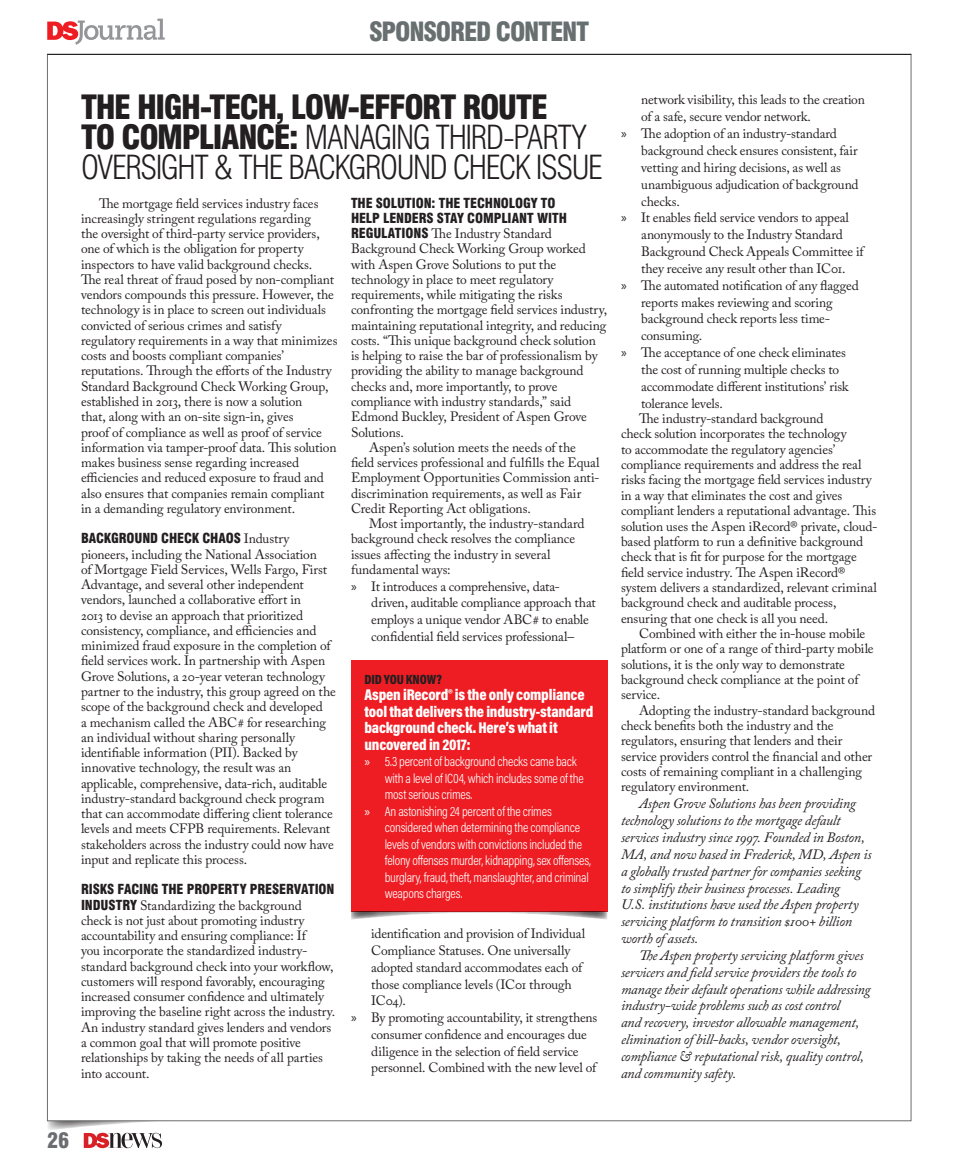
<style>
.page{position:relative;width:972px;height:1175px;background:#fff}
.page>*{position:absolute;margin:0;border:0;box-sizing:border-box;transform-origin:0 0}
.Body_Copy-RR{font:300 condensed 32.7px/29.7px "Swiss 721 BT";letter-spacing:-.045em;color:#231f20}
.Body_Copy-RR-2{font:900 condensed 25.8px "Swiss 721 BT";letter-spacing:-.05em;color:#686f71}
.t1{font:900 condensed 21px "Swiss 721 BT";color:#6c6d70}
.Body_Copy-RR-3{font:900 15.75px/16.5px "Acumin Pro Cond";letter-spacing:-.01em;color:#fff}
.Body_Copy-RR-4{font:italic 14.25px/16.8px "Adobe Caslon Pro";letter-spacing:-.015em;color:#231f20}
.Body_Copy-RR-5{font:13.5px/15.3px "Adobe Caslon Pro";letter-spacing:-.01em;color:#231f20}
.t2{font:300 13.5px/16.5px "Acumin Pro Cond";letter-spacing:-.015em;color:#fff}
.Body_Copy-RR-6{font:900 13.5px "Acumin Pro Cond";letter-spacing:-.01em;color:#231f20}
.s1{font-weight:900}
.s2{font-family:"Swiss 721 BT";font-weight:900;font-stretch:condensed}
.s3{font-family:"Myriad Pro"}
.s4{font-family:"Myriad Pro";font-weight:400}
</style>
<div class="page">
<div style="left:47px;top:54px;width:864px;height:1066px;background:#fff;border:1px solid #6c6d70"></div>
<hr style="left:47px;top:54px;width:864px;height:1px;background:#231f20">
<svg style="left:47px;top:19px;width:118px;height:26px"></svg>
<svg style="left:47px;top:1047px;width:432px;height:101px"></svg>
<div style="left:351px;top:660px;width:257px;height:252px;background:#ee1d23"></div>
<svg style="left:351px;top:912px;width:257px;height:7px"></svg>
<p class="Body_Copy-RR-2" style="left:369px;top:16px;width:221px">SPONSORED CONTENT</p>
<p class="Body_Copy-RR" style="left:81px;top:93px;width:523px"><span class="s1">THE HIGH-TECH, LOW-EFFORT ROUTE<br>TO COMPLIANCE:</span> MANAGING THIRD-PARTY<br>OVERSIGHT &amp; THE BACKGROUND CHECK ISSUE</p>
<p class="Body_Copy-RR-5" style="left:81px;top:195px;width:258px;text-indent:18px">The mortgage field services industry faces increasingly stringent regulations regarding<br>the oversight of third-party service providers, one of which is the obligation for property inspectors to have valid background checks.<br>The real threat of fraud posed by non-compliant vendors compounds this pressure. However, the technology is in place to screen out individuals convicted of serious crimes and satisfy regulatory requirements in a way that minimizes costs and boosts compliant companies’ reputations. Through the efforts of the Industry Standard Background Check Working Group, established in 2013, there is now a solution<br>that, along with an on-site sign-in, gives<br>proof of compliance as well as proof of service information via tamper-proof data. This solution makes business sense regarding increased efficiencies and reduced exposure to fraud and also ensures that companies remain compliant in a demanding regulatory environment.</p>
<p class="Body_Copy-RR-5" style="left:81px;top:531px;width:256px"><span class="s2">BACKGROUND CHECK CHAOS</span> Industry pioneers, including the National Association<br>of Mortgage Field Services, Wells Fargo, First Advantage, and several other independent vendors, launched a collaborative effort in<br>2013 to devise an approach that prioritized consistency, compliance, and efficiencies and minimized fraud exposure in the completion of field services work. In partnership with Aspen Grove Solutions, a 20-year veteran technology partner to the industry, this group agreed on the scope of the background check and developed<br>a mechanism called the ABC# for researching an individual without sharing personally identifiable information (PII). Backed by innovative technology, the result was an applicable, comprehensive, data-rich, auditable industry-standard background check program that can accommodate differing client tolerance levels and meets CFPB requirements. Relevant stakeholders across the industry could now have input and replicate this process.</p>
<p class="Body_Copy-RR-5" style="left:81px;top:882px;width:256px"><span class="s2">RISKS FACING THE PROPERTY PRESERVATION INDUSTRY</span> Standardizing the background check is not just about promoting industry accountability and ensuring compliance: If<br>you incorporate the standardized industry&shy;standard background check into your workflow, customers will respond favorably, encouraging increased consumer confidence and ultimately improving the baseline right across the industry.<br>An industry standard gives lenders and vendors a common goal that will promote positive relationships by taking the needs of all parties into account.</p>
<p class="Body_Copy-RR-5" style="left:351px;top:195px;width:258px"><span class="s2">THE SOLUTION: THE TECHNOLOGY TO<br>HELP LENDERS STAY COMPLIANT WITH REGULATIONS</span> The Industry Standard Background Check Working Group worked with Aspen Grove Solutions to put the technology in place to meet regulatory requirements, while mitigating the risks confronting the mortgage field services industry, maintaining reputational integrity, and reducing costs. “This unique background check solution is helping to raise the bar of professionalism by providing the ability to manage background checks and, more importantly, to prove compliance with industry standards,” said Edmond Buckley, President of Aspen Grove Solutions.</p>
<p class="Body_Copy-RR-5" style="left:351px;top:439px;width:250px;text-indent:18px">Aspen’s solution meets the needs of the field services professional and fulfills the Equal Employment Opportunities Commission anti&shy;discrimination requirements, as well as Fair Credit Reporting Act obligations.</p>
<p class="Body_Copy-RR-5" style="left:351px;top:516px;width:235px;text-indent:18px">Most importantly, the industry-standard background check resolves the compliance issues affecting the industry in several fundamental ways:</p>
<p class="Body_Copy-RR-5" style="left:371px;top:577px;width:226px;line-height:16.8px;text-indent:-20px"><span class="s3">»</span> It introduces a comprehensive, data&shy;driven, auditable compliance approach that employs a unique vendor ABC# to enable confidential field services professional–</p>
<p class="Body_Copy-RR-6" style="left:364px;top:670px;width:79px">DID YOU KNOW?</p>
<p class="Body_Copy-RR-3" style="left:364px;top:686px;width:230px">Aspen iRecord® is the only compliance tool that delivers the industry-standard background check. Here’s what it uncovered in 2017:</p>
<p class="t2" style="left:385px;top:753px;width:200px;text-indent:-20px"><span class="s4">»</span> 5.3 percent of background checks came back with a level of IC04, which includes some of the most serious crimes.</p>
<p class="t2" style="left:385px;top:802px;width:208px;text-indent:-20px"><span class="s4">»</span> An astonishing 24 percent of the crimes considered when determining the compliance levels of vendors with convictions included the felony offenses murder, kidnapping, sex offenses, burglary, fraud, theft, manslaughter, and criminal weapons charges.</p>
<p class="Body_Copy-RR-5" style="left:371px;top:925px;width:215px;line-height:16.8px">identification and provision of Individual Compliance Statuses. One universally adopted standard accommodates each of those compliance levels (IC01 through IC04).</p>
<p class="Body_Copy-RR-5" style="left:371px;top:1009px;width:228px;line-height:16.8px;text-indent:-20px"><span class="s3">»</span> By promoting accountability, it strengthens consumer confidence and encourages due diligence in the selection of field service personnel. Combined with the new level of</p>
<p class="Body_Copy-RR-5" style="left:641px;top:91px;width:225px;line-height:16.8px">network visibility, this leads to the creation of a safe, secure vendor network.</p>
<p class="Body_Copy-RR-5" style="left:641px;top:125px;width:219px;line-height:16.8px;text-indent:-20px"><span class="s3">»</span> The adoption of an industry-standard background check ensures consistent, fair vetting and hiring decisions, as well as unambiguous adjudication of background checks.</p>
<p class="Body_Copy-RR-5" style="left:641px;top:209px;width:224px;line-height:16.8px;text-indent:-20px"><span class="s3">»</span> It enables field service vendors to appeal anonymously to the Industry Standard Background Check Appeals Committee if they receive any result other than IC01.</p>
<p class="Body_Copy-RR-5" style="left:641px;top:277px;width:219px;line-height:16.8px;text-indent:-20px"><span class="s3">»</span> The automated notification of any flagged reports makes reviewing and scoring background check reports less time&shy;consuming.</p>
<p class="Body_Copy-RR-5" style="left:641px;top:344px;width:209px;line-height:16.8px;text-indent:-20px"><span class="s3">»</span> The acceptance of one check eliminates the cost of running multiple checks to accommodate different institutions’ risk tolerance levels.</p>
<p class="Body_Copy-RR-5" style="left:621px;top:411px;width:258px;text-indent:18px">The industry-standard background<br>check solution incorporates the technology<br>to accommodate the regulatory agencies’ compliance requirements and address the real risks facing the mortgage field services industry in a way that eliminates the cost and gives compliant lenders a reputational advantage. This solution uses the Aspen iRecord® private, cloud&shy;based platform to run a definitive background check that is fit for purpose for the mortgage field service industry. The Aspen iRecord® system delivers a standardized, relevant criminal background check and auditable process, ensuring that one check is all you need.</p>
<p class="Body_Copy-RR-5" style="left:621px;top:625px;width:254px;text-indent:18px">Combined with either the in-house mobile platform or one of a range of third-party mobile solutions, it is the only way to demonstrate background check compliance at the point of service.</p>
<p class="Body_Copy-RR-5" style="left:621px;top:702px;width:256px;text-indent:18px">Adopting the industry-standard background check benefits both the industry and the regulators, ensuring that lenders and their service providers control the financial and other costs of remaining compliant in a challenging regulatory environment.</p>
<p class="Body_Copy-RR-4" style="left:621px;top:795px;width:252px;text-indent:18px">Aspen Grove Solutions has been providing technology solutions to the mortgage default services industry since 1997. Founded in Boston, MA, and now based in Frederick, MD, Aspen is a globally trusted partner for companies seeking to simplify their business processes. Leading<br>U.S. institutions have used the Aspen property servicing platform to transition $100+ billion worth of assets.</p>
<p class="Body_Copy-RR-4" style="left:621px;top:946px;width:251px;text-indent:18px">The Aspen property servicing platform gives servicers and field service providers the tools to manage their default operations while addressing industry-wide problems such as cost control<br>and recovery, investor allowable management, elimination of bill-backs, vendor oversight, compliance &amp; reputational risk, quality control, and community safety.</p>
<h3 class="t1" style="left:47px;top:1127px;width:24px">26</h3>
</div>
